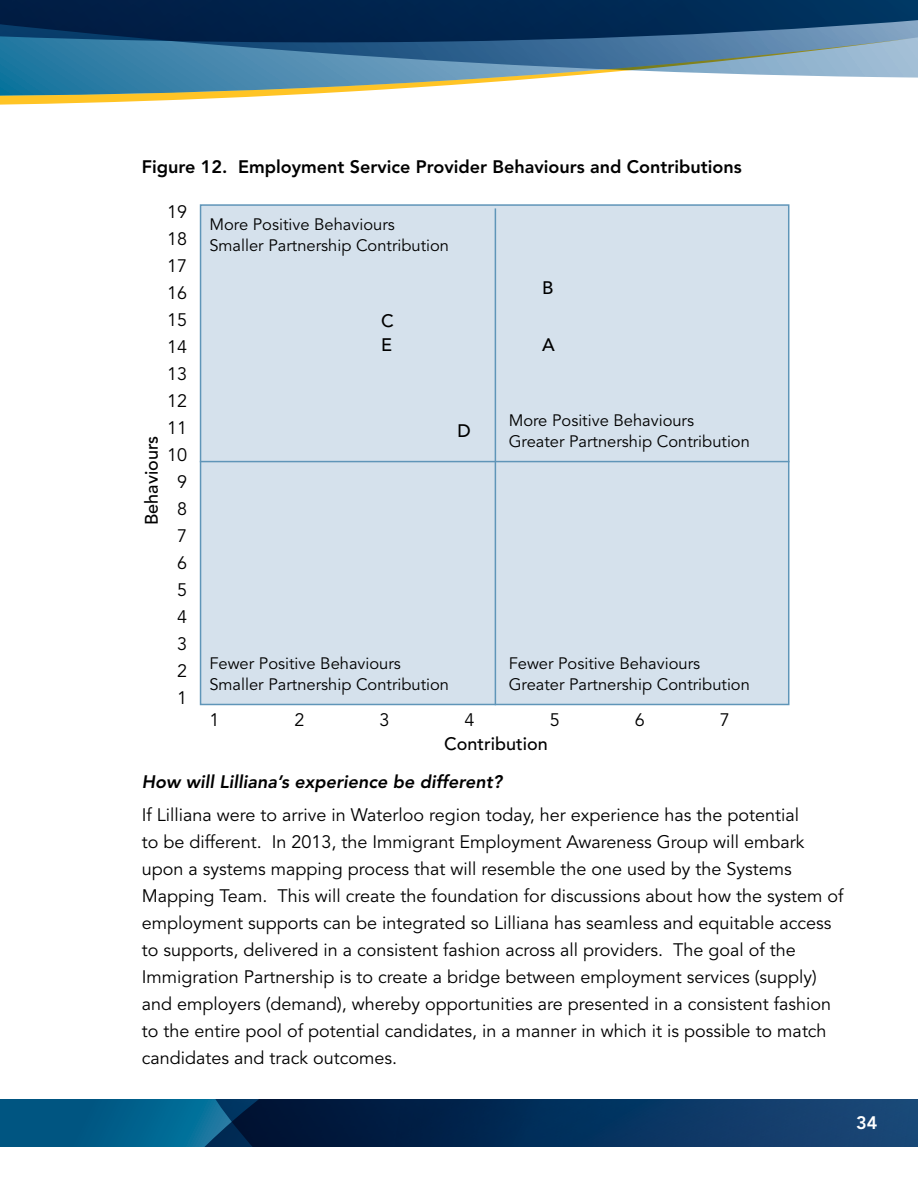
<style>
.page{position:relative;width:918px;height:1188px;background:#fff}
.page>*{position:absolute;margin:0;border:0;box-sizing:border-box;transform-origin:0 0}
.t1{font:18px/27px "Avenir LT Std";color:#000}
.t2{font:800 18px "Avenir LT Std";color:#000}
.t3{font:italic 800 18px "Avenir LT Std";color:#000}
.t4{font:500 18px/24px "Avenir LT Std";color:#000}
.t5{font:800 18px "Avenir LT Std";color:#fff}
.t6{font:16.5px/21px "Avenir LT Std";color:#000}
</style>
<div class="page">
<svg style="left:0;top:1099px;width:918px;height:47px;background:#063a64"></svg>
<svg style="left:0;top:78px;width:541px;height:27px"></svg>
<svg style="left:0;top:0;width:918px;height:78px;background:#2f5b80"></svg>
<div style="left:199px;top:204px;width:591px;height:502px;background:#d5e1ec"></div>
<hr style="left:200px;top:461px;width:589px;height:1px;background:#5f95b8">
<hr style="left:495px;top:208px;width:1px;height:497px;background:#5f95b8">
<p class="t2" style="left:142px;top:157px;width:601px">Figure 12. Employment Service Provider Behaviours and Contributions</p>
<p class="t4" style="left:140px;top:525px;width:91px;rotate:-90deg">Behaviours</p>
<p class="t1" style="left:167px;top:199px;width:22px;text-align:center">19<br>18<br>17<br>16<br>15<br>14<br>13<br>12<br>11<br>10<br>9<br>8<br>7<br>6<br>5<br>4<br>3<br>2<br>1</p>
<p class="t6" style="left:209px;top:214px;width:241px">More Positive Behaviours<br>Smaller Partnership Contribution</p>
<p class="t4" style="left:381px;top:310px;width:14px">C<br>E</p>
<p class="t4" style="left:458px;top:419px;width:15px">D</p>
<p class="t4" style="left:542px;top:276px;width:13px">B</p>
<p class="t4" style="left:542px;top:333px;width:14px">A</p>
<p class="t6" style="left:509px;top:410px;width:243px">More Positive Behaviours<br>Greater Partnership Contribution</p>
<p class="t6" style="left:209px;top:653px;width:241px">Fewer Positive Behaviours<br>Smaller Partnership Contribution</p>
<p class="t6" style="left:509px;top:653px;width:243px">Fewer Positive Behaviours<br>Greater Partnership Contribution</p>
<p class="t1" style="left:209px;top:707px;width:12px">1</p>
<p class="t1" style="left:294px;top:707px;width:12px">2</p>
<p class="t1" style="left:380px;top:707px;width:12px">3</p>
<p class="t1" style="left:465px;top:707px;width:12px">4</p>
<p class="t1" style="left:550px;top:707px;width:12px">5</p>
<p class="t1" style="left:635px;top:707px;width:12px">6</p>
<p class="t1" style="left:720px;top:707px;width:12px">7</p>
<p class="t4" style="left:444px;top:732px;width:105px">Contribution</p>
<p class="t3" style="left:142px;top:771px;width:362px">How will Lilliana’s experience be different?</p>
<p class="t1" style="left:142px;top:802px;width:703px">If Lilliana were to arrive in Waterloo region today, her experience has the potential<br>to be different. In 2013, the Immigrant Employment Awareness Group will embark upon a systems mapping process that will resemble the one used by the Systems Mapping Team. This will create the foundation for discussions about how the system of employment supports can be integrated so Lilliana has seamless and equitable access to supports, delivered in a consistent fashion across all providers. The goal of the Immigration Partnership is to create a bridge between employment services (supply) and employers (demand), whereby opportunities are presented in a consistent fashion to the entire pool of potential candidates, in a manner in which it is possible to match candidates and track outcomes.</p>
<p class="t5" style="left:856px;top:1112px;width:23px">34</p>
</div>
